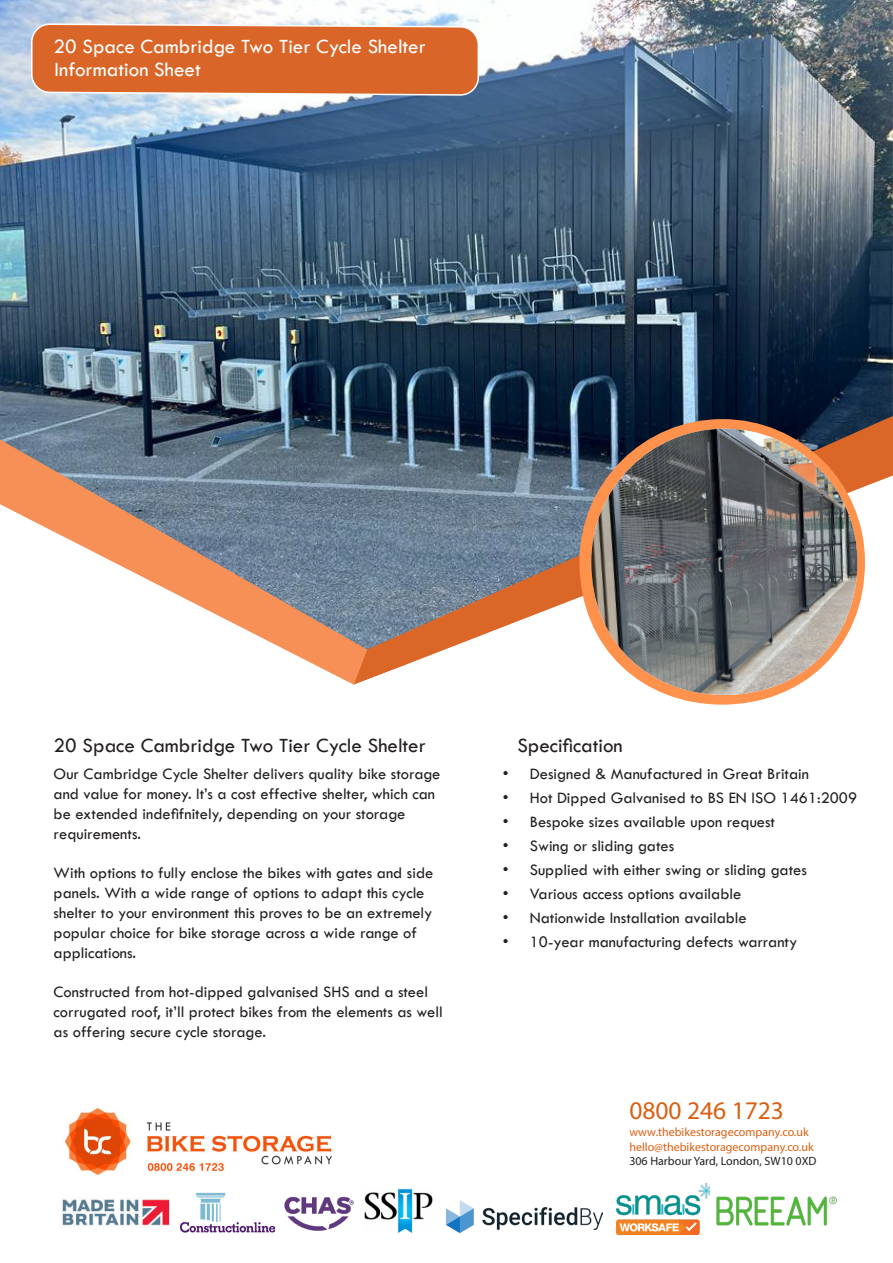
<style>
.page{position:relative;width:893px;height:1263px;background:#fff}
.page>*{position:absolute;margin:0;border:0;box-sizing:border-box;transform-origin:0 0}
.t1{font:25.5px "Myriad Pro";color:#da5f12}
.t2{font:21px "Tw Cen";color:#fff}
.t3{font:21px "Tw Cen";color:#231f20}
.t4{font:16.5px/19.8px "Tw Cen";color:#231f20}
.t5{font:12px "Myriad Pro";color:#da5f12}
.t6{font:12px "Myriad Pro";color:#231f20}
</style>
<div class="page">
<img style="left:0;top:0;width:893px;height:416px">
<svg style="left:0;top:409px;width:378px;height:30px;background:#4c6073"></svg>
<svg style="left:30px;top:23px;width:450px;height:73px;background:#da743d"></svg>
<img style="left:64px;top:1107px;width:268px;height:69px">
<img style="left:180px;top:1192px;width:89px;height:41px">
<img style="left:269px;top:1196px;width:85px;height:37px">
<img style="left:364px;top:1188px;width:69px;height:45px">
<img style="left:62px;top:1198px;width:108px;height:30px">
<img style="left:447px;top:1201px;width:156px;height:32px">
<img style="left:717px;top:1196px;width:119px;height:29px">
<img style="left:617px;top:1183px;width:92px;height:51px">
<svg style="left:344px;top:416px;width:549px;height:50px;background:#40424d"></svg>
<svg style="left:0;top:439px;width:367px;height:241px"></svg>
<svg style="left:345px;top:466px;width:548px;height:229px"></svg>
<div style="left:579px;top:419px;width:286px;height:286px;background:#fe914c;border-radius:50%"></div>
<img style="left:591px;top:429px;width:266px;height:266px;border-radius:133px">
<p class="t2" style="left:54px;top:34px;width:374px">20 Space Cambridge Two Tier Cycle Shelter</p>
<p class="t2" style="left:55px;top:57px;width:148px">Information Sheet</p>
<p class="t3" style="left:54px;top:733px;width:374px">20 Space Cambridge Two Tier Cycle Shelter</p>
<p class="t4" style="left:54px;top:764px;width:388px">Our Cambridge Cycle Shelter delivers quality bike storage</p>
<p class="t4" style="left:54px;top:784px;width:383px">and value for money. It’s a cost effective shelter, which can be extended indefifnitely, depending on your storage</p>
<p class="t4" style="left:54px;top:823px;width:89px">requirements.</p>
<p class="t4" style="left:54px;top:863px;width:381px">With options to fully enclose the bikes with gates and side</p>
<p class="t4" style="left:54px;top:883px;width:372px">panels. With a wide range of options to adapt this cycle</p>
<p class="t4" style="left:54px;top:903px;width:380px">shelter to your environment this proves to be an extremely</p>
<p class="t4" style="left:54px;top:922px;width:365px">popular choice for bike storage across a wide range of</p>
<p class="t4" style="left:54px;top:942px;width:84px">applications.</p>
<p class="t4" style="left:54px;top:982px;width:376px">Constructed from hot-dipped galvanised SHS and a steel</p>
<p class="t4" style="left:54px;top:1002px;width:391px">corrugated roof, it’ll protect bikes from the elements as well as offering secure cycle storage.</p>
<p class="t3" style="left:517px;top:733px;width:107px">Specification</p>
<p class="t4" style="left:503px;top:764px;width:308px">• Designed &amp; Manufactured in Great Britain</p>
<p class="t4" style="left:503px;top:788px;width:356px">• Hot Dipped Galvanised to BS EN ISO 1461:2009</p>
<p class="t4" style="left:503px;top:812px;width:274px">• Bespoke sizes available upon request</p>
<p class="t4" style="left:503px;top:836px;width:173px">• Swing or sliding gates</p>
<p class="t4" style="left:503px;top:860px;width:306px">• Supplied with either swing or sliding gates</p>
<p class="t4" style="left:503px;top:884px;width:240px">• Various access options available</p>
<p class="t4" style="left:503px;top:908px;width:245px">• Nationwide Installation available</p>
<p class="t4" style="left:503px;top:932px;width:296px">• 10-year manufacturing defects warranty</p>
<p class="t1" style="left:629px;top:1095px;width:156px">0800 246 1723</p>
<p class="t5" style="left:629px;top:1125px;width:181px">www.thebikestoragecompany.co.uk</p>
<p class="t5" style="left:629px;top:1139px;width:186px">hello@thebikestoragecompany.co.uk</p>
<p class="t6" style="left:629px;top:1154px;width:189px">306 Harbour Yard, London, SW10 0XD</p>
</div>
